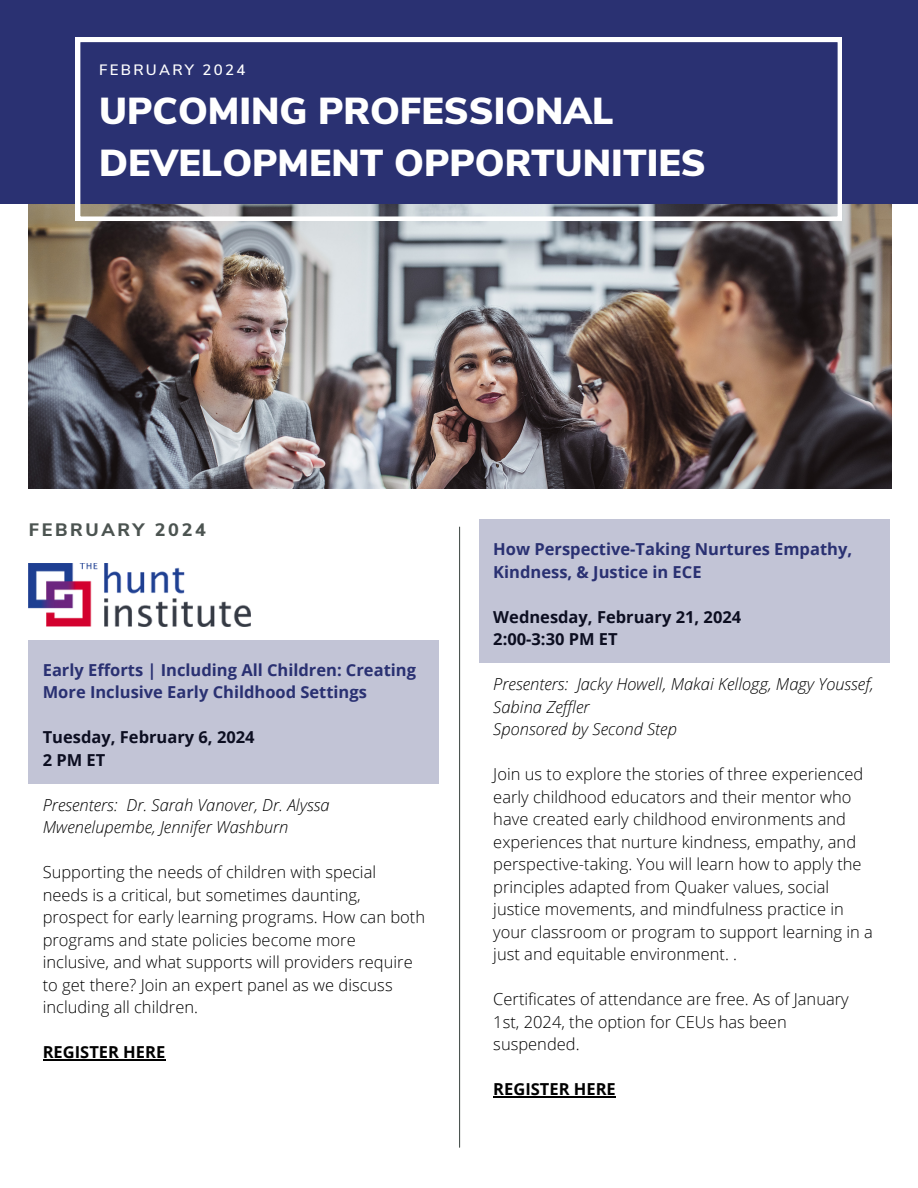
<style>
.page{position:relative;width:918px;height:1188px;background:#fff}
.page>*{position:absolute;margin:0;border:0;box-sizing:border-box;transform-origin:0 0}
.t1{font:900 37.5px/51.8px "Nunito Sans";color:#fff}
.t2{font:800 18px "Nunito Sans";letter-spacing:.15em;color:#4c5451}
.t3{font:300 16.5px/22.5px "Open Sans";color:#010101}
.t4{font:italic 300 16.5px/22.5px "Open Sans";color:#010101}
.t5{font:700 16.5px/22.5px "Open Sans";color:#2a3172}
.t6{font:700 16.5px/22.5px "Open Sans";color:#000}
.t7{font:700 16.5px "Open Sans";color:#010101}
.t8{font:600 15px "Nunito Sans";letter-spacing:.15em;color:#fff}
</style>
<div class="page">
<img style="left:29px;top:203px;width:863px;height:285px">
<div style="left:0;top:0;width:918px;height:203px;background:#2a3172"></div>
<svg style="left:76px;top:38px;width:766px;height:183px"></svg>
<hr style="left:43px;top:1059px;width:122px;height:1px;background:#010101">
<hr style="left:493px;top:1096px;width:123px;height:1px;background:#010101">
<div style="left:29px;top:640px;width:410px;height:144px;background:#c2c4d6"></div>
<div style="left:479px;top:520px;width:411px;height:143px;background:#c2c4d6"></div>
<hr style="left:459px;top:527px;width:1px;height:620px;background:#4c5451">
<img style="left:29px;top:564px;width:221px;height:63px">
<p class="t8" style="left:99px;top:60px;width:148px">FEBRUARY 2024</p>
<h1 class="t1" style="left:99px;top:86px;width:608px">UPCOMING PROFESSIONAL<br>DEVELOPMENT OPPORTUNITIES</h1>
<p class="t2" style="left:29px;top:518px;width:179px">FEBRUARY 2024</p>
<p class="t5" style="left:43px;top:658px;width:375px">Early Efforts | Including All Children: Creating<br>More Inclusive Early Childhood Settings</p>
<p class="t6" style="left:43px;top:725px;width:213px">Tuesday, February 6, 2024<br>2 PM ET</p>
<p class="t4" style="left:43px;top:793px;width:288px">Presenters: Dr. Sarah Vanover, Dr. Alyssa<br>Mwenelupembe, Jennifer Washburn</p>
<p class="t3" style="left:43px;top:860px;width:384px">Supporting the needs of children with special needs is a critical, but sometimes daunting, prospect for early learning programs. How can both programs and state policies become more inclusive, and what supports will providers require to get there? Join an expert panel as we discuss including all children.</p>
<p class="t7" style="left:43px;top:1040px;width:124px">REGISTER HERE</p>
<p class="t5" style="left:493px;top:538px;width:360px">How Perspective-Taking Nurtures Empathy,<br>Kindness, &amp; Justice in ECE</p>
<p class="t6" style="left:493px;top:605px;width:249px">Wednesday, February 21, 2024<br>2:00-3:30 PM ET</p>
<p class="t4" style="left:493px;top:673px;width:382px">Presenters: Jacky Howell, Makai Kellogg, Magy Youssef,<br>Sabina Zeffler<br>Sponsored by Second Step</p>
<p class="t3" style="left:493px;top:763px;width:381px">Join us to explore the stories of three experienced early childhood educators and their mentor who have created early childhood environments and experiences that nurture kindness, empathy, and perspective-taking. You will learn how to apply the principles adapted from Quaker values, social justice movements, and mindfulness practice in your classroom or program to support learning in a just and equitable environment. .</p>
<p class="t3" style="left:493px;top:988px;width:357px">Certificates of attendance are free. As of January<br>1st, 2024, the option for CEUs has been suspended.</p>
<p class="t7" style="left:493px;top:1078px;width:124px">REGISTER HERE</p>
</div>
